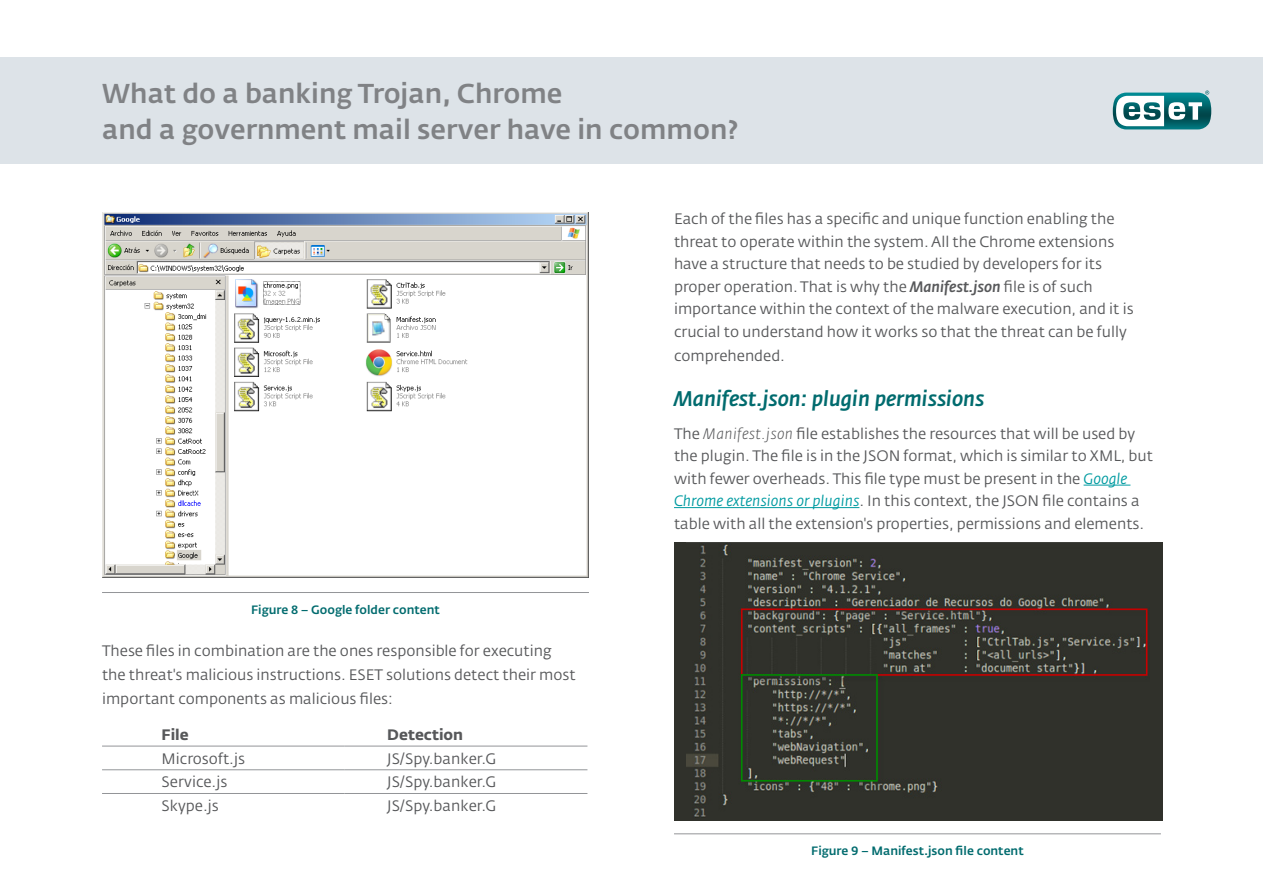
<style>
.page{position:relative;width:1263px;height:893px;background:#fff}
.page>*{position:absolute;margin:0;border:0;box-sizing:border-box;transform-origin:0 0}
.t1{font:500 27px/36px "Fedra Sans Alt Pro";color:#808285}
.SubHDL{font:italic 500 21px "Fedra Sans Alt Pro";color:#006b6e}
.t2{font:15px/22.5px "Fedra Sans Alt Pro";color:#57585a}
.t3{font:700 15px "Fedra Sans Alt Pro";color:#57585a}
.Image_Note{font:500 12px "Fedra Sans Alt Pro";color:#006b6e}
.s1{font-weight:500;font-style:italic}
.s2{font-weight:300;font-style:italic}
.s3{font-style:italic;color:#009ba1}
</style>
<div class="page">
<div style="left:0;top:57px;width:1263px;height:107px;background:#dde3e8"></div>
<svg style="left:1113px;top:91px;width:98px;height:38px;background:#6ba6aa"></svg>
<hr style="left:102px;top:746px;width:243px;height:1px;background:#939598">
<hr style="left:345px;top:746px;width:242px;height:1px;background:#939598">
<hr style="left:102px;top:769px;width:243px;height:1px;background:#939598">
<hr style="left:345px;top:769px;width:242px;height:1px;background:#939598">
<hr style="left:102px;top:793px;width:243px;height:1px;background:#939598">
<hr style="left:345px;top:793px;width:242px;height:1px;background:#939598">
<hr style="left:1083px;top:485px;width:47px;height:1px;background:#009ba1">
<hr style="left:674px;top:507px;width:185px;height:1px;background:#009ba1">
<img style="left:102px;top:213px;width:487px;height:364px">
<hr style="left:102px;top:592px;width:487px;height:1px;background:#939598">
<div style="left:674px;top:542px;width:488px;height:279px;background:#30312b"></div>
<img style="left:686px;top:542px;width:464px;height:276px">
<hr style="left:674px;top:833px;width:487px;height:1px;background:#939598">
<h1 class="t1" style="left:102px;top:76px;width:638px">What do a banking Trojan, Chrome<br>and a government mail server have in common?</h1>
<p class="Image_Note" style="left:251px;top:602px;width:190px">Figure 8 – Google folder content</p>
<p class="t2" style="left:102px;top:638px;width:475px;line-height:24px">These files in combination are the ones responsible for executing the threat's malicious instructions. ESET solutions detect their most important components as malicious files:</p>
<p class="t3" style="left:162px;top:725px;width:29px">File</p>
<p class="t3" style="left:387px;top:725px;width:77px">Detection</p>
<p class="t2" style="left:162px;top:747px;width:85px">Microsoft.js</p>
<p class="t2" style="left:387px;top:747px;width:110px">JS/Spy.banker.G</p>
<p class="t2" style="left:162px;top:771px;width:67px">Service.js</p>
<p class="t2" style="left:387px;top:771px;width:110px">JS/Spy.banker.G</p>
<p class="t2" style="left:162px;top:795px;width:59px">Skype.js</p>
<p class="t2" style="left:387px;top:795px;width:110px">JS/Spy.banker.G</p>
<p class="t2" style="left:674px;top:208px;width:461px">Each of the files has a specific and unique function enabling the threat to operate within the system. All the Chrome extensions have a structure that needs to be studied by developers for its proper operation. That is why the <span class="s1">Manifest.json</span> file is of such importance within the context of the malware execution, and it is crucial to understand how it works so that the threat can be fully</p>
<p class="t2" style="left:674px;top:344px;width:112px">comprehended.</p>
<p class="SubHDL" style="left:674px;top:386px;width:312px">Manifest.json: plugin permissions</p>
<p class="t2" style="left:674px;top:422px;width:480px">The <span class="s2">Manifest.json</span> file establishes the resources that will be used by the plugin. The file is in the JSON format, which is similar to XML, but with fewer overheads. This file type must be present in the <span class="s3">Google Chrome extensions or plugins</span>. In this context, the JSON file contains a table with all the extension's properties, permissions and elements.</p>
<p class="Image_Note" style="left:811px;top:844px;width:214px">Figure 9 – Manifest.json file content</p>
</div>
